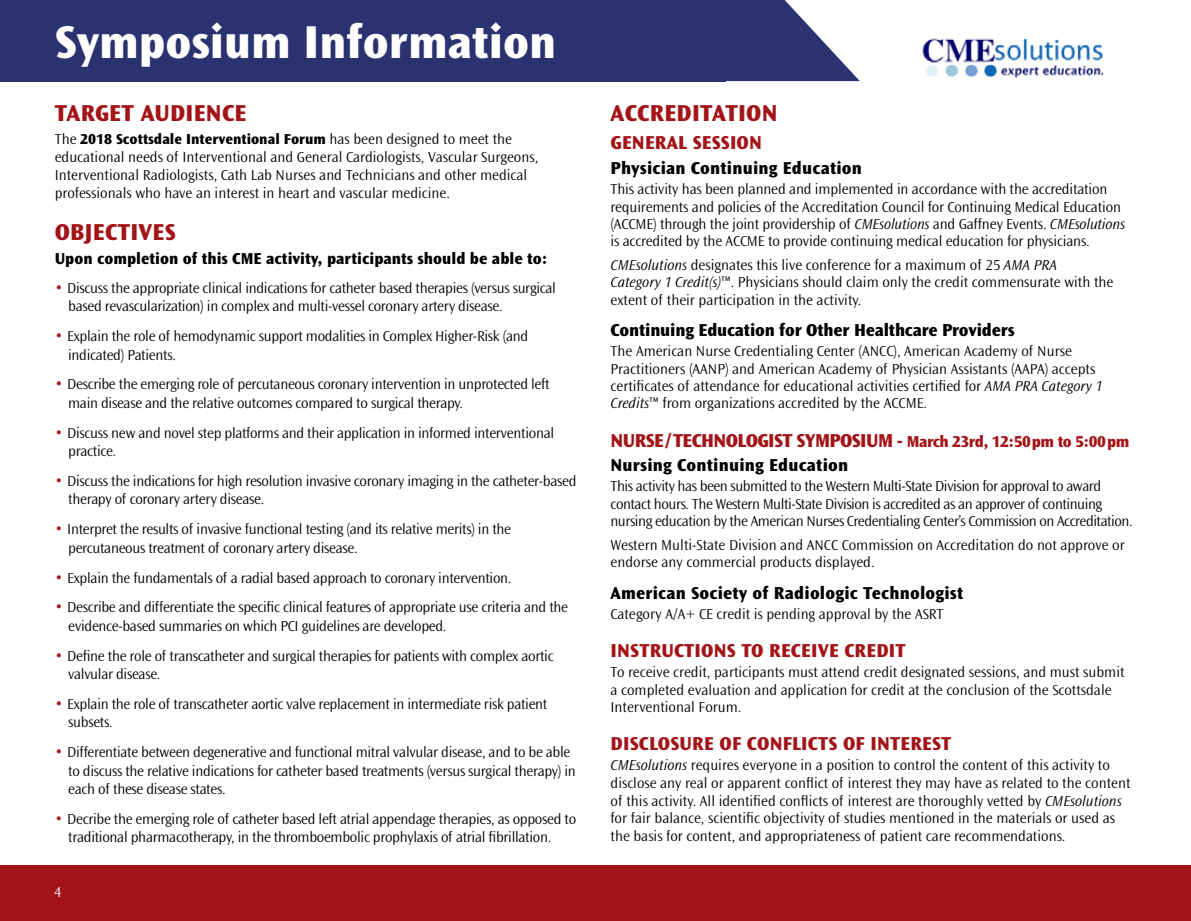
<style>
.page{position:relative;width:1191px;height:921px;background:#fff}
.page>*{position:absolute;margin:0;border:0;box-sizing:border-box;transform-origin:0 0}
.t1{font:800 48px "Ocean Sans Std";color:#fff}
.t2{font:800 24px "Ocean Sans Std";letter-spacing:.01em;color:#a31418}
.t3{font:800 19.5px "Ocean Sans Std";letter-spacing:.01em;color:#a31418}
.t4{font:800 19.5px "Ocean Sans Std";letter-spacing:-.03em;color:#a31418}
.t5{font:800 18px "Ocean Sans Std";letter-spacing:.01em;color:#000}
.t6{font:800 18px "Ocean Sans Std";letter-spacing:-.01em;color:#000}
.t7{font:800 16.5px "Ocean Sans Std";color:#000}
.t8{font:300 15px/18.5px "Ocean Sans Std";letter-spacing:-.02em;color:#000}
.t9{font:300 15px/17.2px "Ocean Sans Std";color:#000}
.t10{font:300 15px "Ocean Sans Std";color:#fff}
.s1{font-weight:800}
.s2{font-size:16.5px;color:#a31418}
.s3{font-style:italic}
.s4{font-size:16.5px}
</style>
<div class="page">
<div style="left:0;top:0;width:725px;height:81px;background:#2a336f"></div>
<div style="left:0;top:865px;width:1190px;height:55px;background:#a31418"></div>
<img style="left:922px;top:38px;width:182px;height:40px">
<svg style="left:725px;top:0;width:134px;height:81px"></svg>
<h1 class="t1" style="left:55px;top:16px;width:503px">Symposium Information</h1>
<h2 class="t2" style="left:55px;top:99px;width:193px">TARGET AUDIENCE</h2>
<p class="t9" style="left:55px;top:130px;width:485px;line-height:18px">The <span class="s1">2018 Scottsdale Interventional Forum</span> has been designed to meet the educational needs of Interventional and General Cardiologists, Vascular Surgeons, Interventional Radiologists, Cath Lab Nurses and Technicians and other medical professionals who have an interest in heart and vascular medicine.</p>
<h2 class="t2" style="left:55px;top:218px;width:122px">OBJECTIVES</h2>
<p class="t7" style="left:55px;top:249px;width:494px">Upon completion of this CME activity, participants should be able to:</p>
<p class="t8" style="left:68px;top:279px;width:489px;text-indent:-13px"><span class="s2">•</span> Discuss the appropriate clinical indications for catheter based therapies (versus surgical based revascularization) in complex and multi-vessel coronary artery disease.</p>
<p class="t8" style="left:68px;top:327px;width:461px;text-indent:-13px"><span class="s2">•</span> Explain the role of hemodynamic support modalities in Complex Higher-Risk (and indicated) Patients.</p>
<p class="t8" style="left:68px;top:375px;width:483px;text-indent:-13px"><span class="s2">•</span> Describe the emerging role of percutaneous coronary intervention in unprotected left main disease and the relative outcomes compared to surgical therapy.</p>
<p class="t8" style="left:68px;top:423px;width:487px;text-indent:-13px"><span class="s2">•</span> Discuss new and novel step platforms and their application in informed interventional practice.</p>
<p class="t8" style="left:68px;top:472px;width:509px;text-indent:-13px"><span class="s2">•</span> Discuss the indications for high resolution invasive coronary imaging in the catheter-based therapy of coronary artery disease.</p>
<p class="t8" style="left:68px;top:520px;width:444px;text-indent:-13px"><span class="s2">•</span> Interpret the results of invasive functional testing (and its relative merits) in the percutaneous treatment of coronary artery disease.</p>
<p class="t8" style="left:55px;top:568px;width:458px"><span class="s2">•</span> Explain the fundamentals of a radial based approach to coronary intervention.</p>
<p class="t8" style="left:68px;top:598px;width:501px;text-indent:-13px"><span class="s2">•</span> Describe and differentiate the specific clinical features of appropriate use criteria and the evidence-based summaries on which PCI guidelines are developed.</p>
<p class="t8" style="left:68px;top:646px;width:487px;text-indent:-13px"><span class="s2">•</span> Define the role of transcatheter and surgical therapies for patients with complex aortic valvular disease.</p>
<p class="t8" style="left:68px;top:694px;width:480px;text-indent:-13px"><span class="s2">•</span> Explain the role of transcatheter aortic valve replacement in intermediate risk patient subsets.</p>
<p class="t8" style="left:68px;top:743px;width:509px;text-indent:-13px"><span class="s2">•</span> Differentiate between degenerative and functional mitral valvular disease, and to be able to discuss the relative indications for catheter based treatments (versus surgical therapy) in each of these disease states.</p>
<p class="t8" style="left:68px;top:809px;width:509px;text-indent:-13px"><span class="s2">•</span> Decribe the emerging role of catheter based left atrial appendage therapies, as opposed to traditional pharmacotherapy, in the thromboembolic prophylaxis of atrial fibrillation.</p>
<p class="t10" style="left:55px;top:883px;width:9px">4</p>
<h2 class="t2" style="left:610px;top:99px;width:168px">ACCREDITATION</h2>
<h3 class="t3" style="left:610px;top:132px;width:153px">GENERAL SESSION</h3>
<p class="t5" style="left:610px;top:158px;width:253px">Physician Continuing Education</p>
<p class="t8" style="left:610px;top:181px;width:516px;line-height:17.2px">This activity has been planned and implemented in accordance with the accreditation requirements and policies of the Accreditation Council for Continuing Medical Education (ACCME) through the joint providership of <span class="s3">CMEsolutions</span> and Gaffney Events. <span class="s3">CMEsolutions </span>is accredited by the ACCME to provide continuing medical education for physicians.</p>
<p class="t9" style="left:610px;top:257px;width:504px"><span class="s3">CMEsolutions</span> designates this live conference for a maximum of 25 <span class="s3">AMA PRA<br>Category 1 Credit(s)</span>™. Physicians should claim only the credit commensurate with the extent of their participation in the activity.</p>
<p class="t6" style="left:610px;top:320px;width:405px">Continuing Education for Other Healthcare Providers</p>
<p class="t9" style="left:610px;top:343px;width:493px">The American Nurse Credentialing Center (ANCC), American Academy of Nurse Practitioners (AANP) and American Academy of Physician Assistants (AAPA) accepts certificates of attendance for educational activities certified for <span class="s3">AMA PRA Category 1<br>Credits</span>™ from organizations accredited by the ACCME.</p>
<h3 class="t4" style="left:610px;top:429px;width:520px">NURSE/TECHNOLOGIST SYMPOSIUM - <span class="s4">March 23rd, 12:50pm to 5:00pm</span></h3>
<p class="t5" style="left:610px;top:455px;width:239px">Nursing Continuing Education</p>
<p class="t8" style="left:610px;top:478px;width:523px;line-height:17.2px">This activity has been submitted to the Western Multi-State Division for approval to award contact hours. The Western Multi-State Division is accredited as an approver of continuing nursing education by the American Nurses Credentialing Center’s Commission on Accreditation.</p>
<p class="t9" style="left:610px;top:536px;width:515px">Western Multi-State Division and ANCC Commission on Accreditation do not approve or endorse any commercial products displayed.</p>
<p class="t5" style="left:610px;top:582px;width:354px">American Society of Radiologic Technologist</p>
<p class="t9" style="left:610px;top:605px;width:334px">Category A/A+ CE credit is pending approval by the ASRT</p>
<h3 class="t3" style="left:610px;top:639px;width:296px">INSTRUCTIONS TO RECEIVE CREDIT</h3>
<p class="t9" style="left:610px;top:663px;width:515px">To receive credit, participants must attend credit designated sessions, and must submit a completed evaluation and application for credit at the conclusion of the Scottsdale<br>Interventional Forum.</p>
<h3 class="t3" style="left:610px;top:732px;width:342px">DISCLOSURE OF CONFLICTS OF INTEREST</h3>
<p class="t9" style="left:610px;top:756px;width:521px;line-height:17.7px"><span class="s3">CMEsolutions</span> requires everyone in a position to control the content of this activity to disclose any real or apparent conflict of interest they may have as related to the content of this activity. All identified conflicts of interest are thoroughly vetted by <span class="s3">CMEsolutions </span>for fair balance, scientific objectivity of studies mentioned in the materials or used as the basis for content, and appropriateness of patient care recommendations.</p>
</div>
